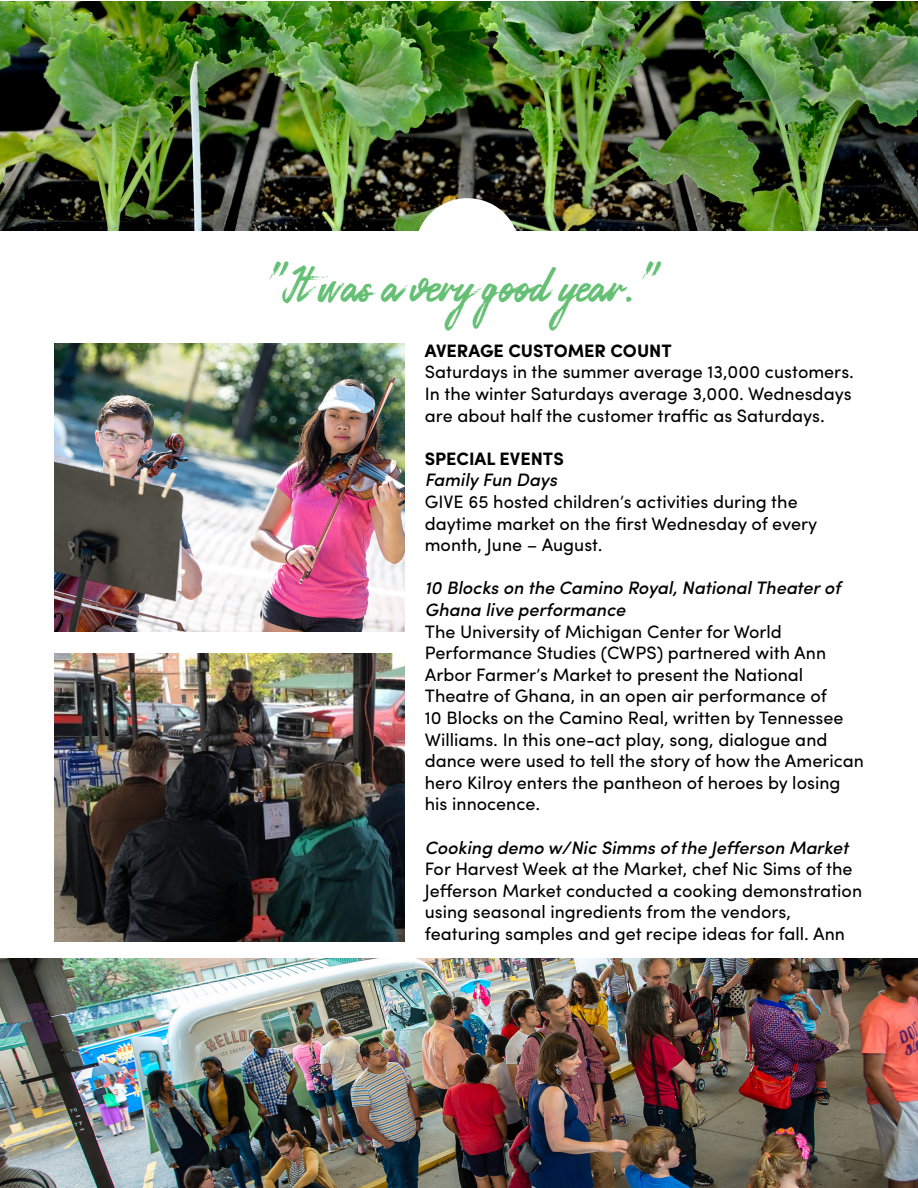
<style>
.page{position:relative;width:918px;height:1188px;background:#fff}
.page>*{position:absolute;margin:0;border:0;box-sizing:border-box;transform-origin:0 0}
.Bell_MT{font:33px "Burelom";color:#65bf74}
.t1{font:18px/21.6px "Sofia Pro";color:#000}
.t2{font:italic 500 18px "Sofia Pro";color:#000}
.t3{font:700 18px "Sofia Pro";color:#000}
.s1{font-weight:500;font-style:italic}
</style>
<div class="page">
<img style="left:0;top:2px;width:918px;height:229px">
<div style="left:416px;top:198px;width:103px;height:100px;background:#fff;border-radius:50%"></div>
<img style="left:0;top:959px;width:918px;height:229px">
<img style="left:54px;top:343px;width:351px;height:288px">
<img style="left:54px;top:653px;width:351px;height:288px">
<p class="Bell_MT" style="left:263px;top:270px;width:394px">“Itwas a verygood year.”</p>
<p class="t3" style="left:425px;top:337px;width:249px">AVERAGE CUSTOMER COUNT</p>
<p class="t1" style="left:425px;top:360px;width:431px">Saturdays in the summer average 13,000 customers.<br>In the winter Saturdays average 3,000. Wednesdays are about half the customer traffic as Saturdays.</p>
<p class="t3" style="left:425px;top:445px;width:141px">SPECIAL EVENTS</p>
<p class="t2" style="left:425px;top:467px;width:134px">Family Fun Days</p>
<p class="t1" style="left:425px;top:490px;width:394px">GIVE 65 hosted children’s activities during the daytime market on the first Wednesday of every month, June – August.</p>
<p class="t1" style="left:425px;top:576px;width:441px"><span class="s1">10 Blocks on the Camino Royal, National Theater of Ghana live performance<br></span>The University of Michigan Center for World Performance Studies (CWPS) partnered with Ann Arbor Farmer’s Market to present the National Theatre of Ghana, in an open air performance of<br>10 Blocks on the Camino Real, written by Tennessee Williams. In this one-act play, song, dialogue and dance were used to tell the story of how the American hero Kilroy enters the pantheon of heroes by losing his innocence.</p>
<p class="t2" style="left:425px;top:834px;width:425px">Cooking demo w/Nic Simms of the Jefferson Market</p>
<p class="t1" style="left:425px;top:857px;width:439px">For Harvest Week at the Market, chef Nic Sims of the Jefferson Market conducted a cooking demonstration using seasonal ingredients from the vendors, featuring samples and get recipe ideas for fall. Ann</p>
</div>
